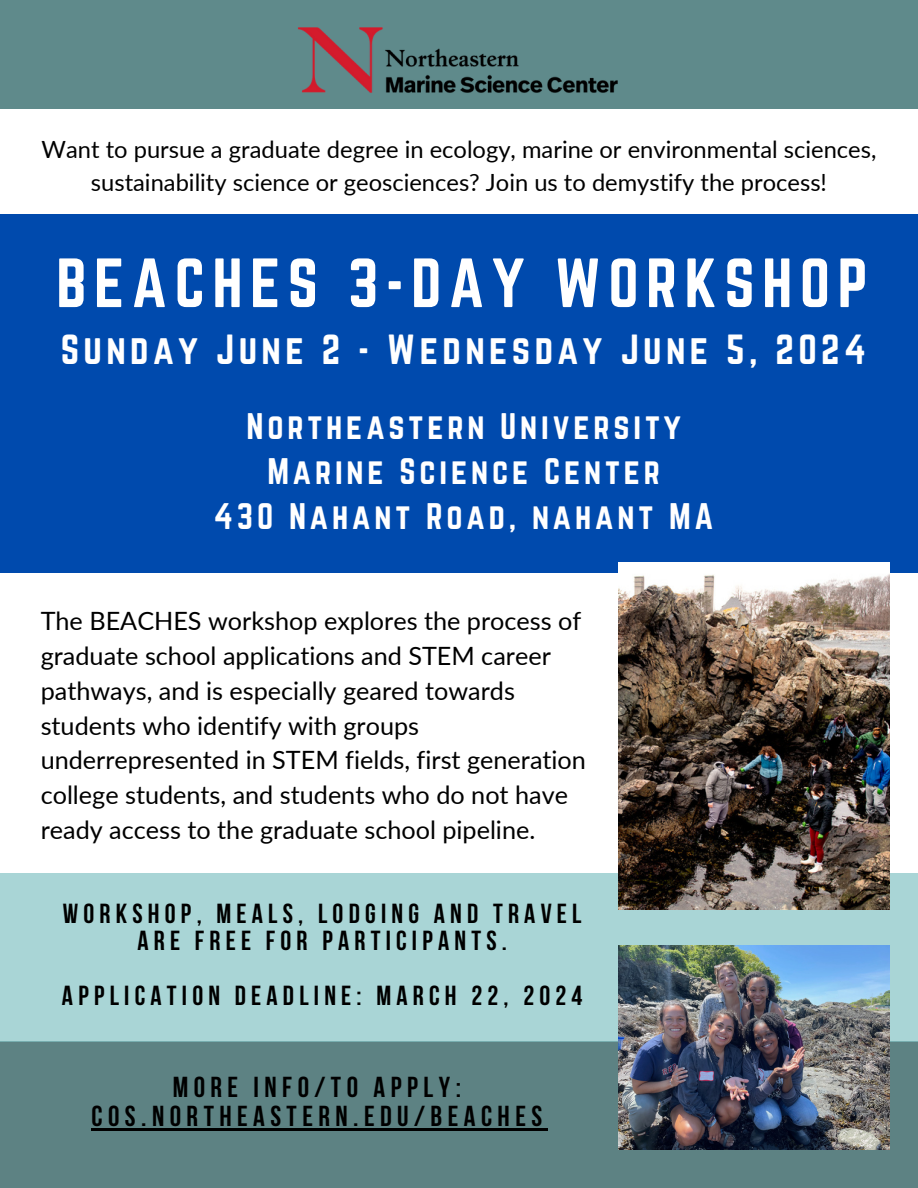
<style>
.page{position:relative;width:918px;height:1188px;background:#fff}
.page>*{position:absolute;margin:0;border:0;box-sizing:border-box;transform-origin:0 0}
.t1{font:60.9px "Norwester";letter-spacing:.12em;color:#fff}
.t2{font:36.9px "Norwester";letter-spacing:.12em;color:#fff}
.t3{font:32.4px/45px "Norwester";letter-spacing:.12em;color:#fff;text-align:center}
.t4{font:700 28.8px/29.2px "Bebas Neue";letter-spacing:.19em;color:#000;text-align:center}
.t5{font:700 27.45px/27.5px "Bebas Neue";letter-spacing:.19em;color:#000;text-align:center}
.t6{font:25.2px/34.8px "Lato";color:#000}
.t7{font:23.7px/32.7px "Lato";color:#000;text-align:center}
</style>
<div class="page">
<div style="left:0;top:214px;width:918px;height:359px;background:#004aad"></div>
<div style="left:0;top:1041px;width:918px;height:147px;background:#5d8283"></div>
<div style="left:0;top:873px;width:918px;height:169px;background:#a9d5d6"></div>
<img style="left:619px;top:563px;width:271px;height:346px">
<div style="left:0;top:0;width:918px;height:109px;background:#5f8a8b"></div>
<img style="left:298px;top:27px;width:320px;height:66px">
<img style="left:619px;top:946px;width:271px;height:203px">
<hr style="left:92px;top:1128px;width:456px;height:2px;background:#000">
<h3 class="t7" style="left:42px;top:133px;width:836px">Want to pursue a graduate degree in ecology, marine or environmental sciences, sustainability science or geosciences? Join us to demystify the process!</h3>
<h2 class="t1" style="left:56px;top:246px;width:813px">BEACHES 3-DAY WORKSHOP</h2>
<h2 class="t2" style="left:61px;top:328px;width:807px">Sunday June 2 - Wednesday June 5, 2024</h2>
<p class="t3" style="left:214px;top:403px;width:501px">Northeastern University<br>Marine Science Center<br>430 Nahant Road, nahant MA</p>
<p class="t6" style="left:41px;top:603px;width:547px">The BEACHES workshop explores the process of graduate school applications and STEM career pathways, and is especially geared towards students who identify with groups underrepresented in STEM fields, first generation college students, and students who do not have ready access to the graduate school pipeline.</p>
<p class="t5" style="left:63px;top:902px;width:520px">WORKSHOP, MEALS, LODGING AND TRAVEL<br>ARE FREE FOR PARTICIPANTS.</p>
<h3 class="t5" style="left:62px;top:985px;width:522px">APPLICATION DEADLINE: MARCH 22, 2024</h3>
<h3 class="t4" style="left:92px;top:1075px;width:452px">MORE INFO/TO APPLY:<br>COS.NORTHEASTERN.EDU/BEACHES</h3>
</div>
